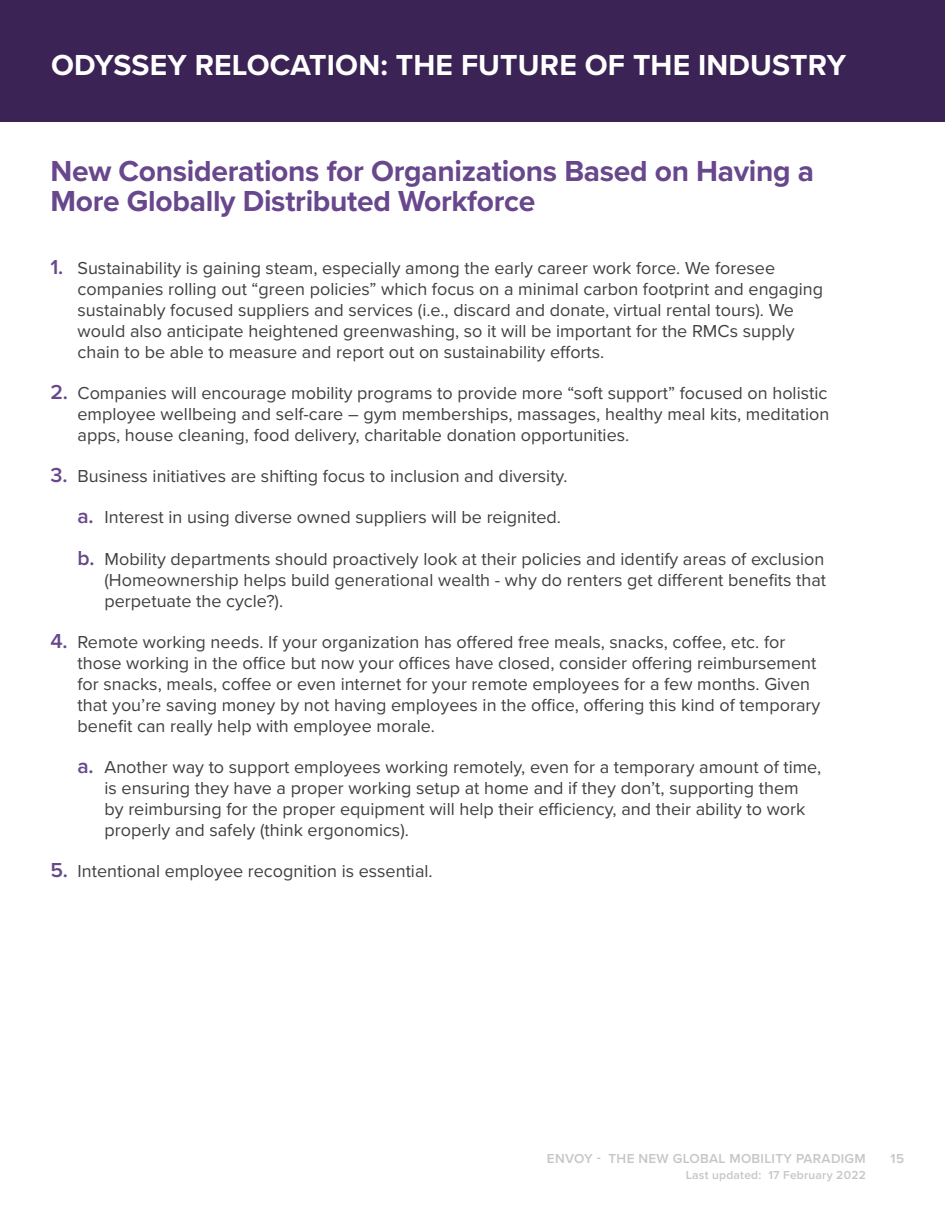
<style>
.page{position:relative;width:945px;height:1215px;background:#fff}
.page>*{position:absolute;margin:0;border:0;box-sizing:border-box;transform-origin:0 0}
.t1{font:700 30px/30px "Proxima Nova";letter-spacing:-.01em;color:#68478d}
.t2{font:700 30px "Proxima Nova";letter-spacing:.005em;color:#fff}
.t3{font:18px/21px "Proxima Nova";color:#414042}
.t4{font:600 13.5px "Proxima Nova";letter-spacing:.02em;color:#c6c6c6}
.t5{font:600 12px "Proxima Nova";letter-spacing:.02em;color:#c6c6c6}
.s1{font-weight:600;font-size:21px;color:#68478d}
</style>
<div class="page">
<div style="left:0;top:0;width:945px;height:122px;background:#3b2355"></div>
<p class="t2" style="left:51px;top:43px;width:797px">ODYSSEY RELOCATION: THE FUTURE OF THE INDUSTRY</p>
<p class="t1" style="left:51px;top:156px;width:765px">New Considerations for Organizations Based on Having a<br>More Globally Distributed Workforce</p>
<p class="t3" style="left:78px;top:256px;width:747px;text-indent:-27px"><span class="s1">1.</span> Sustainability is gaining steam, especially among the early career work force. We foresee companies rolling out “green policies” which focus on a minimal carbon footprint and engaging sustainably focused suppliers and services (i.e., discard and donate, virtual rental tours). We would also anticipate heightened greenwashing, so it will be important for the RMCs supply chain to be able to measure and report out on sustainability efforts.</p>
<p class="t3" style="left:78px;top:382px;width:753px;text-align:justify;text-indent:-27px"><span class="s1">2.</span> Companies will encourage mobility programs to provide more “soft support” focused on holistic employee wellbeing and self-care – gym memberships, massages, healthy meal kits, meditation apps, house cleaning, food delivery, charitable donation opportunities.</p>
<p class="t3" style="left:51px;top:465px;width:519px"><span class="s1">3.</span> Business initiatives are shifting focus to inclusion and diversity.</p>
<p class="t3" style="left:78px;top:506px;width:485px"><span class="s1">a.</span> Interest in using diverse owned suppliers will be reignited.</p>
<p class="t3" style="left:105px;top:547px;width:723px;text-align:justify;text-indent:-27px"><span class="s1">b.</span> Mobility departments should proactively look at their policies and identify areas of exclusion (Homeownership helps build generational wealth - why do renters get different benefits that perpetuate the cycle?).</p>
<p class="t3" style="left:78px;top:631px;width:744px;text-indent:-27px"><span class="s1">4.</span> Remote working needs. If your organization has offered free meals, snacks, coffee, etc. for those working in the office but now your offices have closed, consider offering reimbursement for snacks, meals, coffee or even internet for your remote employees for a few months. Given that you’re saving money by not having employees in the office, offering this kind of temporary benefit can really help with employee morale.</p>
<p class="t3" style="left:105px;top:756px;width:718px;text-indent:-27px"><span class="s1">a.</span> Another way to support employees working remotely, even for a temporary amount of time, is ensuring they have a proper working setup at home and if they don’t, supporting them by reimbursing for the proper equipment will help their efficiency, and their ability to work properly and safely (think ergonomics).</p>
<p class="t3" style="left:51px;top:860px;width:384px"><span class="s1">5.</span> Intentional employee recognition is essential.</p>
<p class="t4" style="left:547px;top:1148px;width:320px">ENVOY - THE NEW GLOBAL MOBILITY PARADIGM</p>
<p class="t5" style="left:686px;top:1167px;width:181px">Last updated: 17 February 2022</p>
<p class="t4" style="left:891px;top:1148px;width:15px">15</p>
</div>
